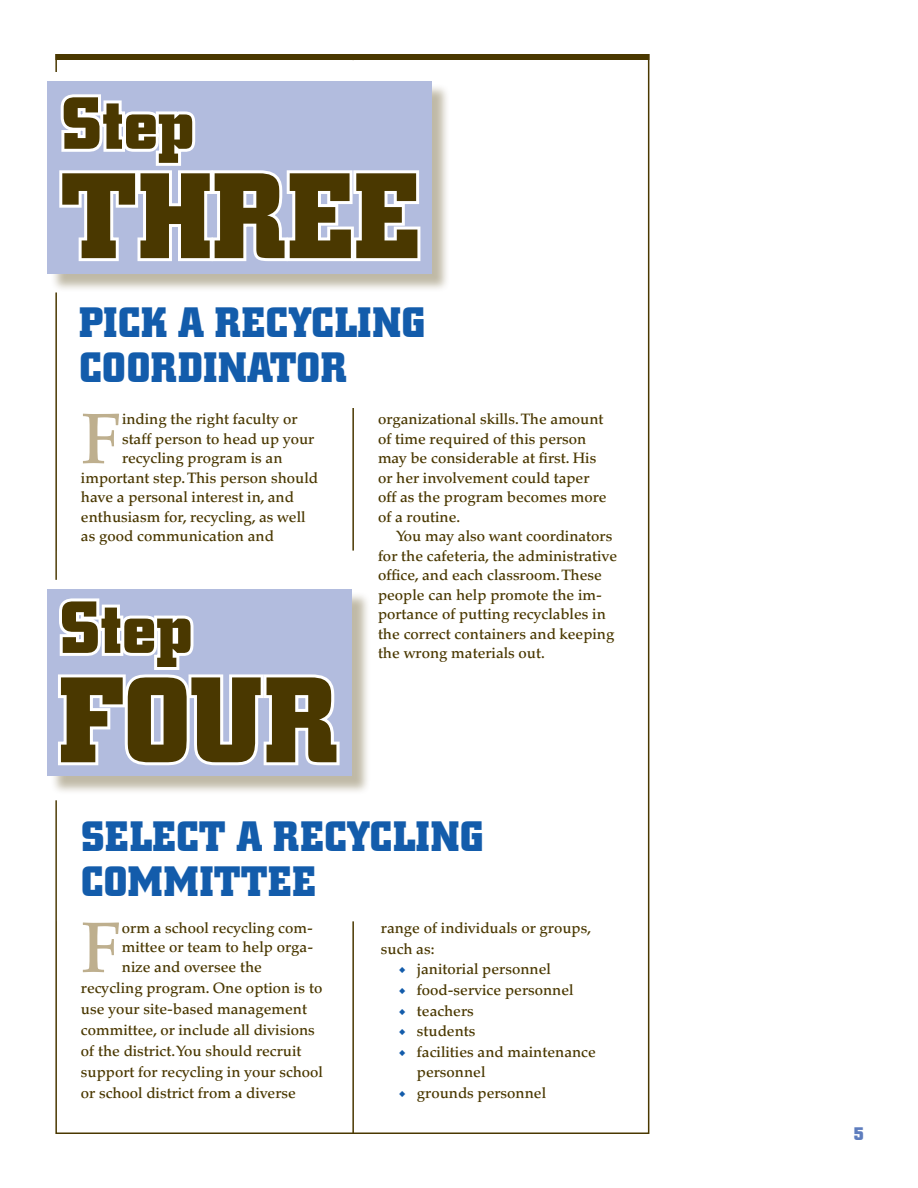
<style>
.page{position:relative;width:918px;height:1188px;background:#fff}
.page>*{position:absolute;margin:0;border:0;box-sizing:border-box;transform-origin:0 0}
.Step_Number_H1{font:700 120.15px "City";letter-spacing:.01em;color:#4a3800}
.Step_H1{font:700 72.9px "City";color:#4a3800}
.body_first_drop_cap{font:500 71.25px "Palatino";color:#beaf8e}
.t1{font:700 42px/45px "City";letter-spacing:.02em;color:#135cab}
.t2{font:700 18px "City";color:#5e7dbe}
.body_first_drop_cap-2{font:500 15px/19.5px "Palatino";color:#4a3800}
.body{font:500 15px/19.5px "Palatino";color:#4a3800}
.s1{font-family:"Big Caslon";color:#135cab}
</style>
<div class="page">
<div style="left:55px;top:54px;width:594px;height:6px;background:#4a3800"></div>
<hr style="left:352px;top:54px;width:2px;height:1080px;background:#4a3800">
<div style="left:47px;top:580px;width:25px;height:220px;background:#fff;border:2px solid #fff"></div>
<svg style="left:47px;top:81px;width:1px;height:193px"></svg>
<div style="left:57px;top:551px;width:321px;height:370px;background:#fff"></div>
<div style="left:57px;top:60px;width:431px;height:348px;background:#fff"></div>
<div style="left:50px;top:83px;width:401px;height:210px;background:#4a3800;opacity:.35"></div>
<div style="left:48px;top:81px;width:384px;height:193px;background:#b2bcde"></div>
<svg style="left:59px;top:94px;width:362px;height:168px"></svg>
<div style="left:50px;top:592px;width:321px;height:203px;background:#4a3800;opacity:.35"></div>
<div style="left:48px;top:589px;width:304px;height:187px;background:#b2bcde"></div>
<svg style="left:58px;top:598px;width:282px;height:168px"></svg>
<h1 class="Step_H1" style="left:61px;top:83px;width:135px">Step</h1>
<h1 class="Step_Number_H1" style="left:61px;top:149px;width:360px">THREE</h1>
<h1 class="t1" style="left:80px;top:301px;width:347px">PICK A RECYCLING<br>COORDINATOR</h1>
<p class="body_first_drop_cap" style="left:81px;top:397px;width:41px">F</p>
<p class="body_first_drop_cap-2" style="left:122px;top:409px;width:177px">inding the right faculty or</p>
<p class="body_first_drop_cap-2" style="left:378px;top:409px;width:230px">organizational skills. The amount of time required of this person may be considerable at first. His or her involvement could taper off as the program becomes more of a routine.</p>
<p class="body" style="left:378px;top:526px;width:241px;text-indent:18px">You may also want coordinators for the cafeteria, the administrative office, and each classroom. These people can help promote the im&shy;portance of putting recyclables in the correct containers and keeping</p>
<p class="body_first_drop_cap-2" style="left:122px;top:429px;width:194px">staff person to head up your</p>
<p class="body_first_drop_cap-2" style="left:122px;top:448px;width:162px">recycling program is an</p>
<p class="body_first_drop_cap-2" style="left:81px;top:468px;width:239px">important step. This person should</p>
<p class="body_first_drop_cap-2" style="left:81px;top:487px;width:214px">have a personal interest in, and</p>
<p class="body_first_drop_cap-2" style="left:81px;top:507px;width:226px">enthusiasm for, recycling, as well</p>
<p class="body_first_drop_cap-2" style="left:81px;top:526px;width:194px">as good communication and</p>
<h1 class="Step_H1" style="left:60px;top:587px;width:135px">Step</h1>
<p class="body" style="left:378px;top:643px;width:168px">the wrong materials out.</p>
<h1 class="Step_Number_H1" style="left:60px;top:654px;width:279px">FOUR</h1>
<h1 class="t1" style="left:81px;top:814px;width:404px">SELECT A RECYCLING<br>COMMITTEE</h1>
<p class="body_first_drop_cap" style="left:81px;top:906px;width:41px">F</p>
<p class="body_first_drop_cap-2" style="left:122px;top:918px;width:193px;text-align:justify">orm a school recycling com&shy;mittee or team to help orga&shy;nize and oversee the</p>
<p class="body_first_drop_cap-2" style="left:81px;top:978px;width:244px;line-height:21px">recycling program. One option is to use your site-based management committee, or include all divisions of the district. You should recruit support for recycling in your school or school district from a diverse</p>
<p class="body_first_drop_cap-2" style="left:381px;top:918px;width:212px;line-height:20.7px">range of individuals or groups, such as:</p>
<p class="body_first_drop_cap-2" style="left:398px;top:960px;width:154px"><span class="s1">◆</span> janitorial personnel</p>
<p class="body_first_drop_cap-2" style="left:398px;top:980px;width:177px"><span class="s1">◆</span> food-service personnel</p>
<p class="body_first_drop_cap-2" style="left:398px;top:1001px;width:77px"><span class="s1">◆</span> teachers</p>
<p class="body_first_drop_cap-2" style="left:398px;top:1022px;width:79px"><span class="s1">◆</span> students</p>
<p class="body_first_drop_cap-2" style="left:417px;top:1042px;width:181px;line-height:20.7px;text-indent:-19px"><span class="s1">◆</span> facilities and maintenance personnel</p>
<p class="body_first_drop_cap-2" style="left:398px;top:1084px;width:149px"><span class="s1">◆</span> grounds personnel</p>
<p class="t2" style="left:854px;top:1124px;width:12px">5</p>
</div>
